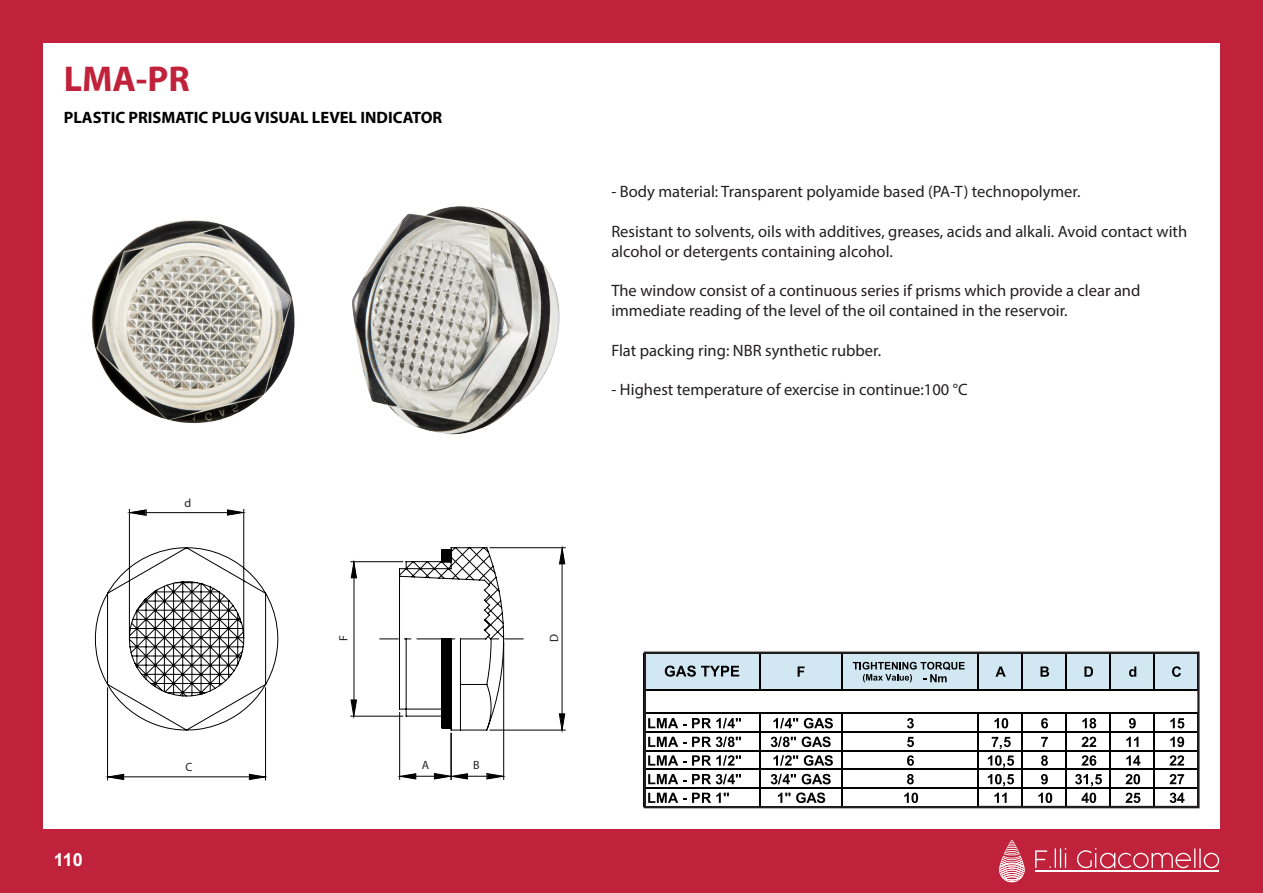
<style>
.page{position:relative;width:1263px;height:893px;background:#c1223b}
.page>*{position:absolute;margin:0;border:0;box-sizing:border-box;transform-origin:0 0}
.t1{font:700 36px "Myriad Pro";color:#c1223b}
.t2{font:700 18px "Arial";color:#fff}
.t3{font:16.5px/19.8px "Myriad Pro";color:#231f20}
.t4{font:700 16.5px "Myriad Pro";color:#000001}
.t5{font:12px "Myriad Pro";color:#231f20}
</style>
<div class="page">
<div style="left:43px;top:43px;width:1177px;height:785px;background:#fff"></div>
<svg style="left:979px;top:714px;width:217px;height:91px"></svg>
<div style="left:645px;top:654px;width:553px;height:37px;background:#d1e8f2"></div>
<svg style="left:798px;top:666px;width:7px;height:11px"></svg>
<svg style="left:995px;top:666px;width:11px;height:11px"></svg>
<svg style="left:1040px;top:666px;width:9px;height:11px"></svg>
<svg style="left:1084px;top:666px;width:9px;height:11px"></svg>
<svg style="left:1129px;top:666px;width:7px;height:11px"></svg>
<svg style="left:1172px;top:666px;width:9px;height:11px"></svg>
<svg style="left:648px;top:718px;width:93px;height:10px"></svg>
<svg style="left:773px;top:718px;width:25px;height:10px"></svg>
<svg style="left:804px;top:718px;width:29px;height:10px"></svg>
<svg style="left:907px;top:718px;width:7px;height:10px"></svg>
<svg style="left:994px;top:718px;width:14px;height:10px"></svg>
<svg style="left:1041px;top:718px;width:7px;height:10px"></svg>
<svg style="left:1082px;top:718px;width:14px;height:10px"></svg>
<svg style="left:1129px;top:718px;width:7px;height:10px"></svg>
<svg style="left:1170px;top:718px;width:14px;height:10px"></svg>
<svg style="left:648px;top:736px;width:93px;height:11px"></svg>
<svg style="left:771px;top:736px;width:25px;height:11px"></svg>
<svg style="left:802px;top:736px;width:29px;height:11px"></svg>
<svg style="left:907px;top:737px;width:7px;height:10px"></svg>
<svg style="left:992px;top:737px;width:19px;height:12px"></svg>
<svg style="left:1041px;top:737px;width:7px;height:10px"></svg>
<svg style="left:1081px;top:737px;width:15px;height:10px"></svg>
<svg style="left:1126px;top:737px;width:12px;height:10px"></svg>
<svg style="left:1170px;top:737px;width:14px;height:10px"></svg>
<svg style="left:648px;top:755px;width:93px;height:11px"></svg>
<svg style="left:773px;top:755px;width:25px;height:11px"></svg>
<svg style="left:804px;top:755px;width:29px;height:11px"></svg>
<svg style="left:907px;top:755px;width:7px;height:11px"></svg>
<svg style="left:988px;top:755px;width:26px;height:13px"></svg>
<svg style="left:1041px;top:755px;width:7px;height:11px"></svg>
<svg style="left:1081px;top:755px;width:15px;height:11px"></svg>
<svg style="left:1126px;top:755px;width:14px;height:11px"></svg>
<svg style="left:1169px;top:755px;width:15px;height:11px"></svg>
<svg style="left:648px;top:774px;width:93px;height:10px"></svg>
<svg style="left:771px;top:774px;width:25px;height:10px"></svg>
<svg style="left:802px;top:774px;width:29px;height:10px"></svg>
<svg style="left:907px;top:774px;width:7px;height:10px"></svg>
<svg style="left:988px;top:774px;width:26px;height:12px"></svg>
<svg style="left:1041px;top:774px;width:7px;height:10px"></svg>
<svg style="left:1075px;top:774px;width:27px;height:12px"></svg>
<svg style="left:1125px;top:774px;width:15px;height:10px"></svg>
<svg style="left:1169px;top:774px;width:15px;height:10px"></svg>
<svg style="left:648px;top:793px;width:81px;height:10px"></svg>
<svg style="left:778px;top:793px;width:12px;height:10px"></svg>
<svg style="left:796px;top:792px;width:29px;height:11px"></svg>
<svg style="left:904px;top:793px;width:14px;height:10px"></svg>
<svg style="left:994px;top:793px;width:13px;height:10px"></svg>
<svg style="left:1038px;top:793px;width:14px;height:10px"></svg>
<svg style="left:1081px;top:793px;width:15px;height:10px"></svg>
<svg style="left:1125px;top:793px;width:15px;height:10px"></svg>
<svg style="left:1170px;top:793px;width:14px;height:10px"></svg>
<hr style="left:1154px;top:654px;width:1px;height:37px;background:#000">
<hr style="left:645px;top:690px;width:553px;height:1px;background:#000">
<hr style="left:759px;top:654px;width:1px;height:37px;background:#000">
<hr style="left:842px;top:654px;width:1px;height:37px;background:#000">
<hr style="left:978px;top:654px;width:1px;height:37px;background:#000">
<hr style="left:1022px;top:654px;width:1px;height:37px;background:#000">
<hr style="left:1066px;top:654px;width:1px;height:37px;background:#000">
<hr style="left:1110px;top:654px;width:1px;height:37px;background:#000">
<hr style="left:645px;top:713px;width:553px;height:1px;background:#000">
<hr style="left:645px;top:731px;width:553px;height:2px;background:#000">
<hr style="left:645px;top:750px;width:553px;height:1px;background:#000">
<hr style="left:645px;top:769px;width:553px;height:1px;background:#000">
<hr style="left:645px;top:787px;width:553px;height:2px;background:#000">
<hr style="left:759px;top:714px;width:1px;height:92px;background:#000">
<hr style="left:842px;top:714px;width:1px;height:92px;background:#000">
<hr style="left:978px;top:714px;width:1px;height:92px;background:#000">
<hr style="left:1022px;top:714px;width:1px;height:92px;background:#000">
<hr style="left:1066px;top:714px;width:1px;height:92px;background:#000">
<hr style="left:1110px;top:714px;width:1px;height:92px;background:#000">
<hr style="left:1154px;top:714px;width:1px;height:92px;background:#000">
<svg style="left:665px;top:666px;width:74px;height:11px"></svg>
<svg style="left:853px;top:662px;width:112px;height:20px"></svg>
<svg style="left:1077px;top:848px;width:143px;height:21px"></svg>
<svg style="left:1035px;top:848px;width:31px;height:20px"></svg>
<svg style="left:999px;top:840px;width:26px;height:42px"></svg>
<hr style="left:1035px;top:870px;width:101px;height:2px;background:#fff">
<hr style="left:1118px;top:870px;width:101px;height:2px;background:#fff">
<div style="left:644px;top:652px;width:555px;height:156px;border:2px solid #231f20"></div>
<svg style="left:127px;top:509px;width:119px;height:35px"></svg>
<svg style="left:104px;top:544px;width:462px;height:237px"></svg>
<img style="left:352px;top:206px;width:208px;height:229px">
<img style="left:92px;top:220px;width:202px;height:203px">
<h1 class="t1" style="left:64px;top:55px;width:127px">LMA-PR</h1>
<p class="t4" style="left:64px;top:107px;width:380px">PLASTIC PRISMATIC PLUG VISUAL LEVEL INDICATOR</p>
<p class="t2" style="left:54px;top:849px;width:31px">110</p>
<p class="t5" style="left:184px;top:496px;width:8px">d</p>
<p class="t5" style="left:186px;top:760px;width:8px">C</p>
<p class="t5" style="left:336px;top:641px;width:7px;rotate:-90deg">F</p>
<p class="t5" style="left:547px;top:642px;width:9px;rotate:-90deg">D</p>
<p class="t5" style="left:422px;top:757px;width:9px">A</p>
<p class="t5" style="left:473px;top:757px;width:8px">B</p>
<p class="t3" style="left:611px;top:182px;width:471px">- Body material: Transparent polyamide based (PA-T) technopolymer.</p>
<p class="t3" style="left:611px;top:221px;width:577px">Resistant to solvents, oils with additives, greases, acids and alkali. Avoid contact with alcohol or detergents containing alcohol.</p>
<p class="t3" style="left:611px;top:281px;width:531px">The window consist of a continuous series if prisms which provide a clear and immediate reading of the level of the oil contained in the reservoir.</p>
<p class="t3" style="left:611px;top:340px;width:271px">Flat packing ring: NBR synthetic rubber.</p>
<p class="t3" style="left:611px;top:380px;width:358px">- Highest temperature of exercise in continue:100 °C</p>
</div>
